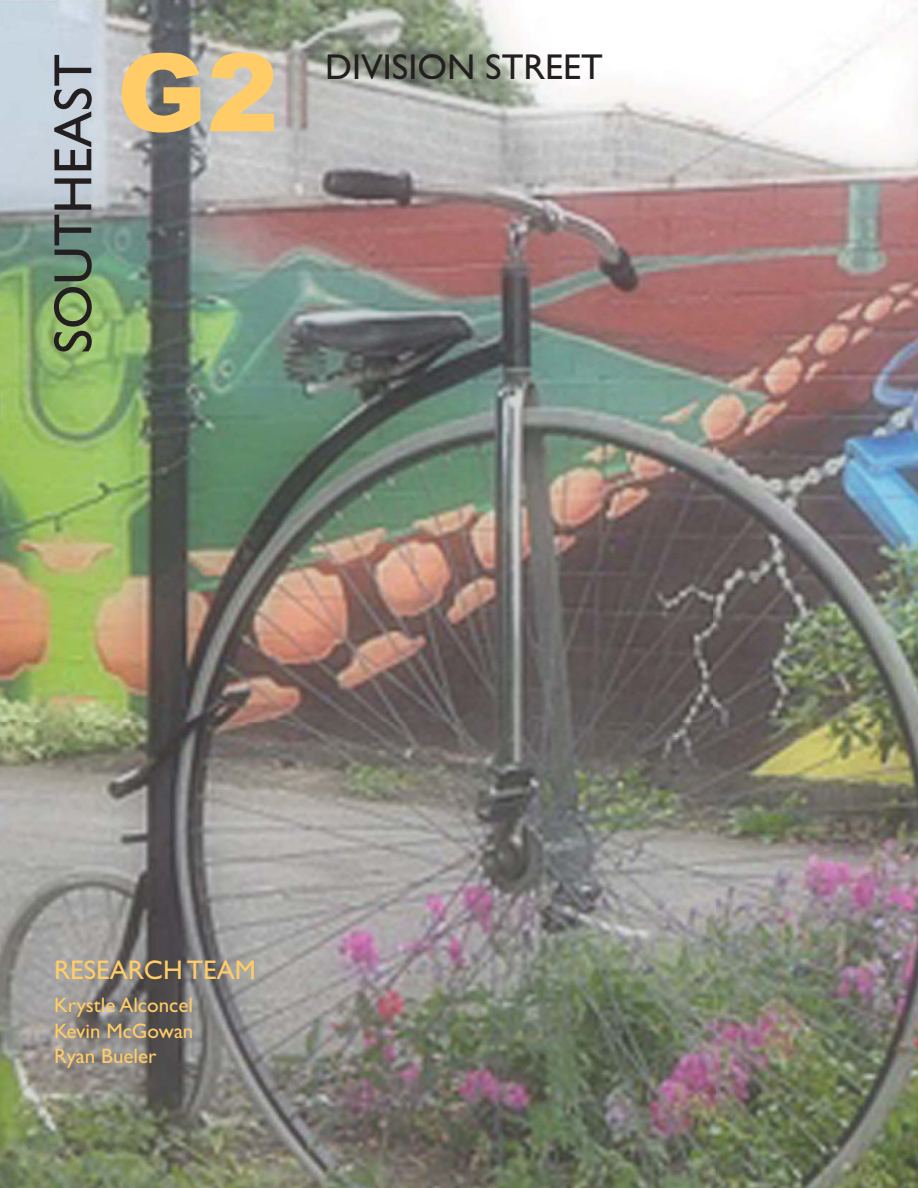
<style>
.page{position:relative;width:918px;height:1188px;background:#fff}
.page>*{position:absolute;margin:0;border:0;box-sizing:border-box;transform-origin:0 0}
.t1{font:900 108px "Arial";color:#ffcc67}
.t2{font:54px "Gill Sans";color:#231f20}
.t3{font:36px "Gill Sans";color:#231f20}
.t4{font:27px "Gill Sans";color:#ffcc67}
.t5{font:21px/25.2px "Gill Sans";color:#ffcc67;text-align:justify}
</style>
<div class="page">
<img style="left:0;top:0;width:918px;height:1188px">
<h1 class="t1" style="left:117px;top:31px;width:164px">G2</h1>
<h2 class="t2" style="left:54px;top:354px;width:301px;rotate:-90deg">SOUTHEAST</h2>
<h3 class="t3" style="left:325px;top:54px;width:279px">DIVISION STREET</h3>
<p class="t4" style="left:54px;top:960px;width:203px">RESEARCH TEAM</p>
<p class="t5" style="left:54px;top:995px;width:141px">Krystle Alconcel Kevin McGowan Ryan Bueler</p>
</div>
